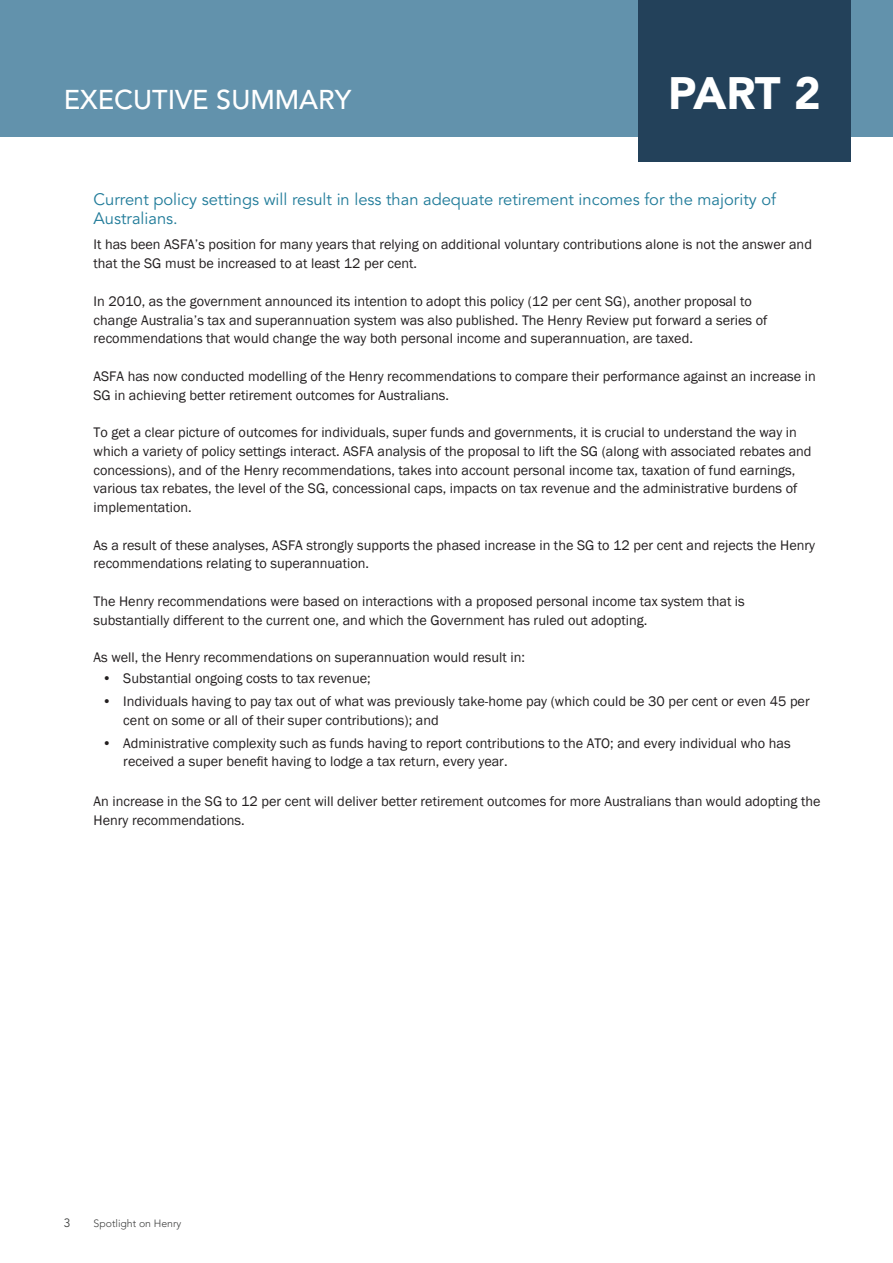
<style>
.page{position:relative;width:893px;height:1263px;background:#fff}
.page>*{position:absolute;margin:0;border:0;box-sizing:border-box;transform-origin:0 0}
.t1{font:900 45px "Avenir";color:#fff}
.t2{font:500 27px "Avenir";color:#fff}
.t3{font:16.5px/19.8px "Avenir";color:#207b99}
.t4{font:14.25px/18.8px "Franklin Gothic";color:#231f20}
.t5{font:12px "Avenir";color:#3d3e3d}
.t6{font:300 10.5px "Avenir";color:#3d3e3d}
</style>
<div class="page">
<div style="left:0;top:0;width:893px;height:136px;background:#6292ac"></div>
<div style="left:638px;top:0;width:213px;height:162px;background:#23415a"></div>
<h2 class="t2" style="left:64px;top:88px;width:289px">EXECUTIVE SUMMARY</h2>
<h1 class="t1" style="left:668px;top:67px;width:154px">PART 2</h1>
<p class="t3" style="left:94px;top:191px;width:684px">Current policy settings will result in less than adequate retirement incomes for the majority of<br>Australians.</p>
<p class="t4" style="left:94px;top:236px;width:720px">It has been ASFA’s position for many years that relying on additional voluntary contributions alone is not the answer and that the SG must be increased to at least 12 per cent.</p>
<p class="t4" style="left:94px;top:292px;width:675px">In 2010, as the government announced its intention to adopt this policy (12 per cent SG), another proposal to change Australia’s tax and superannuation system was also published. The Henry Review put forward a series of recommendations that would change the way both personal income and superannuation, are taxed.</p>
<p class="t4" style="left:94px;top:367px;width:724px">ASFA has now conducted modelling of the Henry recommendations to compare their performance against an increase in<br>SG in achieving better retirement outcomes for Australians.</p>
<p class="t4" style="left:94px;top:424px;width:720px">To get a clear picture of outcomes for individuals, super funds and governments, it is crucial to understand the way in which a variety of policy settings interact. ASFA analysis of the proposal to lift the SG (along with associated rebates and concessions), and of the Henry recommendations, takes into account personal income tax, taxation of fund earnings, various tax rebates, the level of the SG, concessional caps, impacts on tax revenue and the administrative burdens of implementation.</p>
<p class="t4" style="left:94px;top:536px;width:723px">As a result of these analyses, ASFA strongly supports the phased increase in the SG to 12 per cent and rejects the Henry recommendations relating to superannuation.</p>
<p class="t4" style="left:94px;top:592px;width:653px">The Henry recommendations were based on interactions with a proposed personal income tax system that is substantially different to the current one, and which the Government has ruled out adopting.</p>
<p class="t4" style="left:94px;top:649px;width:433px">As well, the Henry recommendations on superannuation would result in:</p>
<p class="t4" style="left:102px;top:669px;width:270px">• Substantial ongoing costs to tax revenue;</p>
<p class="t4" style="left:123px;top:692px;width:688px;text-indent:-21px">• Individuals having to pay tax out of what was previously take-home pay (which could be 30 per cent or even 45 per cent on some or all of their super contributions); and</p>
<p class="t4" style="left:123px;top:734px;width:669px;text-indent:-21px">• Administrative complexity such as funds having to report contributions to the ATO; and every individual who has received a super benefit having to lodge a tax return, every year.</p>
<p class="t4" style="left:94px;top:793px;width:729px">An increase in the SG to 12 per cent will deliver better retirement outcomes for more Australians than would adopting the<br>Henry recommendations.</p>
<p class="t5" style="left:64px;top:1218px;width:8px">3</p>
<p class="t6" style="left:94px;top:1218px;width:89px">Spotlight on Henry</p>
</div>
